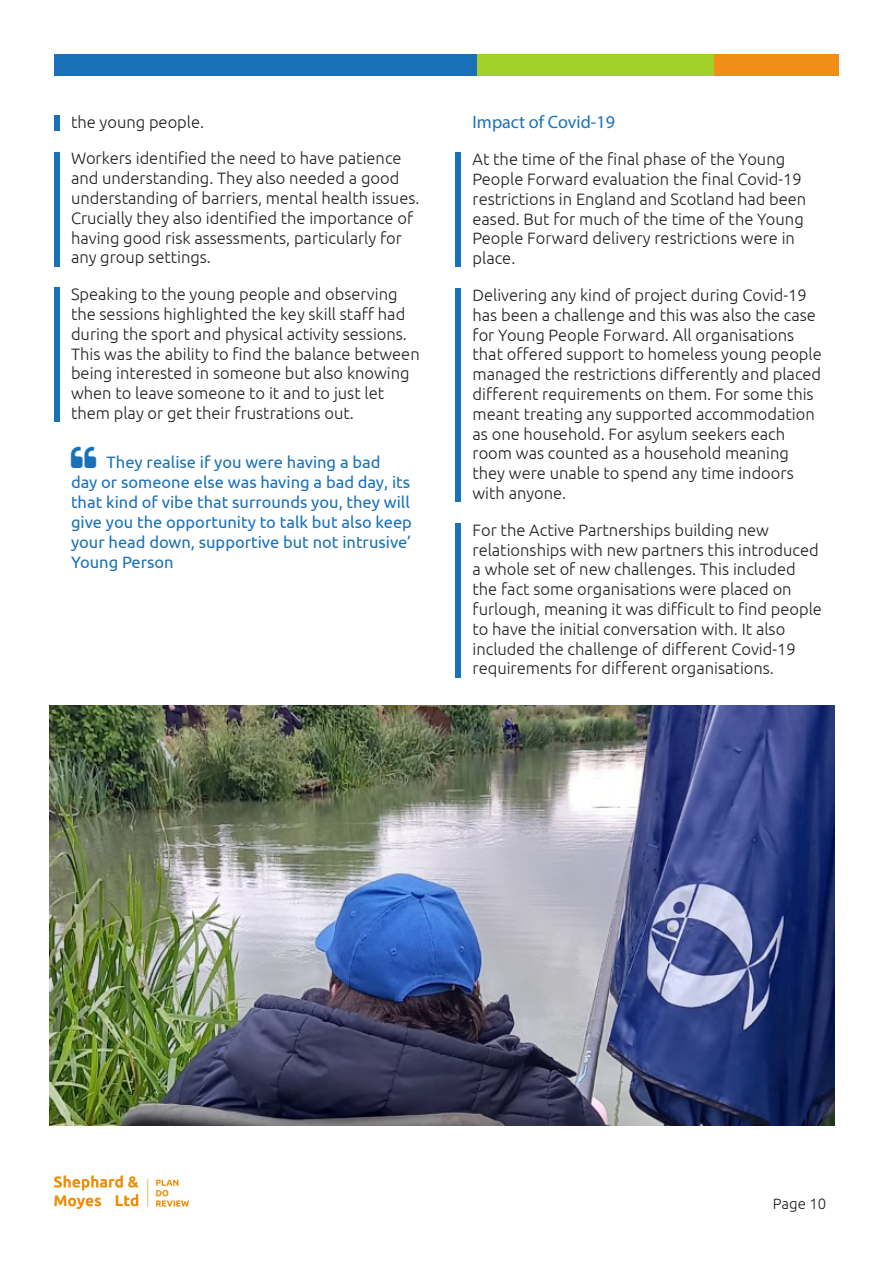
<style>
.page{position:relative;width:893px;height:1263px;background:#fff}
.page>*{position:absolute;margin:0;border:0;box-sizing:border-box;transform-origin:0 0}
.Blue_quote{font:18px "Myriad Pro";color:#1971ba}
.Blue_bar_left{font:300 16.5px/19.8px "Ubuntu";color:#231f20}
.t1{font:16.5px/19.8px "Ubuntu";color:#1971ba}
.t2{font:300 15px "Ubuntu";color:#231f20}
</style>
<div class="page">
<img style="left:54px;top:1175px;width:134px;height:34px">
<div style="left:54px;top:54px;width:423px;height:21px;background:#1971ba"></div>
<div style="left:477px;top:54px;width:237px;height:21px;background:#a2d12c"></div>
<div style="left:714px;top:54px;width:125px;height:21px;background:#f08e16"></div>
<div style="left:54px;top:115px;width:5px;height:16px;background:#1971ba"></div>
<div style="left:54px;top:152px;width:5px;height:114px;background:#1971ba"></div>
<div style="left:54px;top:287px;width:5px;height:135px;background:#1971ba"></div>
<div style="left:455px;top:152px;width:5px;height:115px;background:#1971ba"></div>
<div style="left:455px;top:288px;width:5px;height:214px;background:#1971ba"></div>
<div style="left:455px;top:523px;width:5px;height:154px;background:#1971ba"></div>
<img style="left:50px;top:706px;width:785px;height:419px">
<p class="Blue_bar_left" style="left:71px;top:111px;width:135px">the young people.</p>
<p class="Blue_bar_left" style="left:71px;top:148px;width:350px">Workers identified the need to have patience and understanding. They also needed a good understanding of barriers, mental health issues.<br>Crucially they also identified the importance of having good risk assessments, particularly for any group settings.</p>
<p class="Blue_bar_left" style="left:71px;top:284px;width:350px">Speaking to the young people and observing the sessions highlighted the key skill staff had during the sport and physical activity sessions.<br>This was the ability to find the balance between being interested in someone but also knowing when to leave someone to it and to just let them play or get their frustrations out.</p>
<p class="t1" style="left:71px;top:452px;width:342px;text-indent:36px">They realise if you were having a bad<br>day or someone else was having a bad day, its that kind of vibe that surrounds you, they will give you the opportunity to talk but also keep your head down, supportive but not intrusive’ Young Person</p>
<p class="Blue_quote" style="left:472px;top:111px;width:144px">Impact of Covid-19</p>
<p class="Blue_bar_left" style="left:472px;top:149px;width:335px">At the time of the final phase of the Young People Forward evaluation the final Covid-19 restrictions in England and Scotland had been eased. But for much of the time of the Young People Forward delivery restrictions were in place.</p>
<p class="Blue_bar_left" style="left:472px;top:285px;width:351px">Delivering any kind of project during Covid-19 has been a challenge and this was also the case for Young People Forward. All organisations that offered support to homeless young people managed the restrictions differently and placed different requirements on them. For some this meant treating any supported accommodation as one household. For asylum seekers each room was counted as a household meaning they were unable to spend any time indoors with anyone.</p>
<p class="Blue_bar_left" style="left:472px;top:520px;width:351px">For the Active Partnerships building new relationships with new partners this introduced a whole set of new challenges. This included the fact some organisations were placed on furlough, meaning it was difficult to find people to have the initial conversation with. It also included the challenge of different Covid-19 requirements for different organisations.</p>
<p class="t2" style="left:773px;top:1195px;width:55px">Page 10</p>
</div>
